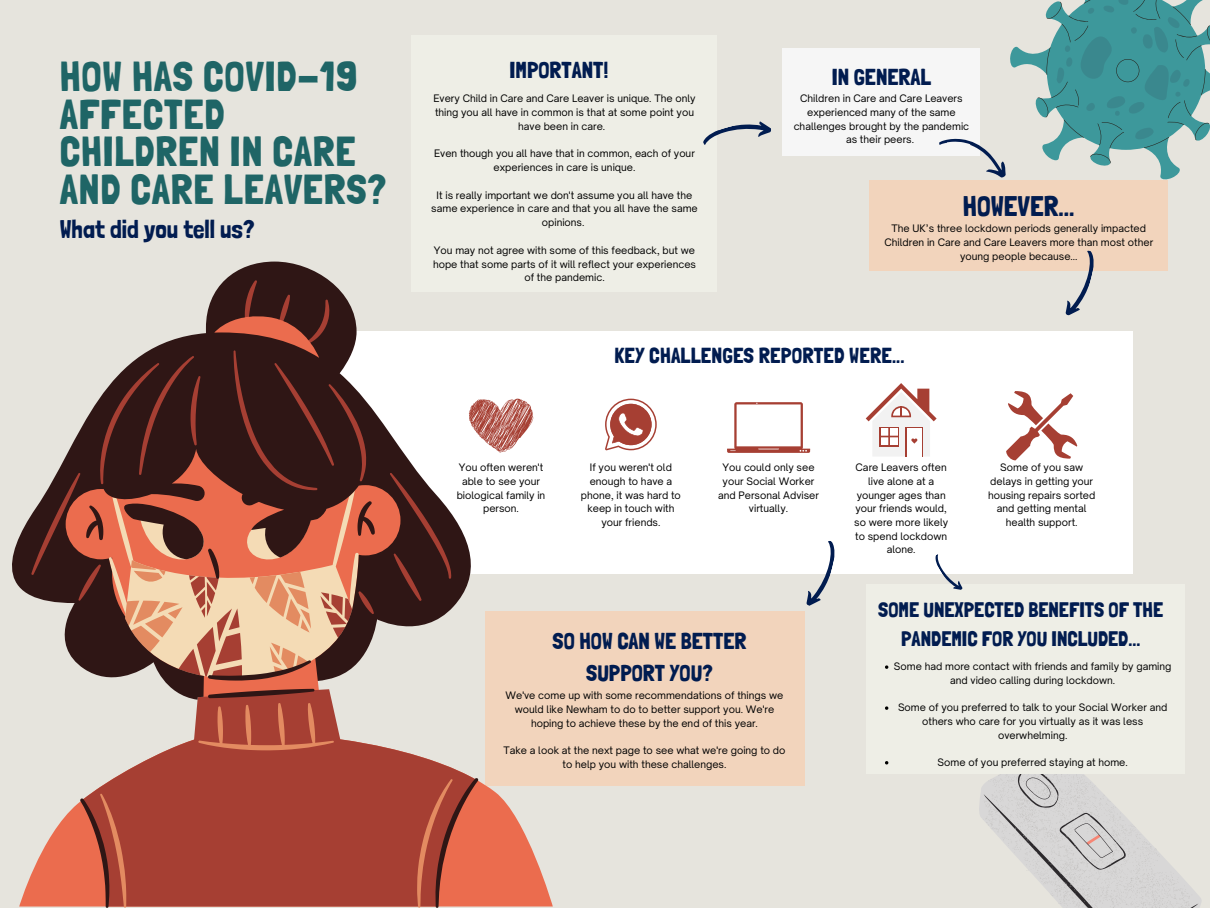
<style>
.page{position:relative;width:1210px;height:908px;background:#fff}
.page>*{position:absolute;margin:0;border:0;box-sizing:border-box;transform-origin:0 0}
.t1{font:41.82px/37.5px "Londrina Solid";letter-spacing:.02em;color:#1f6566}
.t2{font:28.32px "Londrina Solid";color:#011c50}
.t3{font:25.45px "Londrina Solid";color:#011c50}
.t4{font:23px/32px "Londrina Solid";color:#011c50;text-align:center}
.t5{font:21.7px "Londrina Solid";letter-spacing:.005em;color:#011c50}
.t6{font:21px/29.4px "Londrina Solid";color:#011c50;text-align:center}
.t7{font:9.87px/13.6px "Open Sauce One";color:#000;text-align:center}
</style>
<div class="page">
<div style="left:0;top:0;width:1210px;height:907px;background:#e6e4dd"></div>
<div style="left:485px;top:611px;width:319px;height:174px;background:#f2d4bc"></div>
<div style="left:302px;top:331px;width:830px;height:242px;background:#fff"></div>
<div style="left:411px;top:35px;width:305px;height:256px;background:#eeeee6"></div>
<svg style="left:703px;top:121px;width:68px;height:24px"></svg>
<div style="left:782px;top:49px;width:198px;height:107px;background:#f6f6f6"></div>
<div style="left:869px;top:180px;width:298px;height:90px;background:#f2d4bc"></div>
<svg style="left:1063px;top:250px;width:35px;height:66px"></svg>
<svg style="left:938px;top:0;width:272px;height:182px"></svg>
<svg style="left:979px;top:774px;width:222px;height:133px"></svg>
<svg style="left:481px;top:417px;width:72px;height:489px"></svg>
<svg style="left:12px;top:261px;width:469px;height:646px"></svg>
<svg style="left:469px;top:398px;width:64px;height:55px"></svg>
<svg style="left:605px;top:398px;width:52px;height:52px"></svg>
<svg style="left:727px;top:402px;width:83px;height:50px"></svg>
<svg style="left:865px;top:383px;width:71px;height:73px"></svg>
<svg style="left:1006px;top:391px;width:71px;height:69px"></svg>
<svg style="left:804px;top:541px;width:35px;height:65px"></svg>
<div style="left:865px;top:583px;width:319px;height:190px;background:#eeeee6"></div>
<svg style="left:932px;top:554px;width:32px;height:36px"></svg>
<p class="t1" style="left:60px;top:58px;width:328px">HOW HAS COVID-19<br>AFFECTED<br>CHILDREN IN CARE<br>AND CARE LEAVERS?</p>
<p class="t3" style="left:60px;top:214px;width:196px">What did you tell us?</p>
<p class="t4" style="left:509px;top:54px;width:100px">IMPORTANT!</p>
<p class="t7" style="left:433px;top:91px;width:263px;line-height:13.8px">Every Child in Care and Care Leaver is unique. The only thing you all have in common is that at some point you have been in care.</p>
<p class="t7" style="left:434px;top:146px;width:262px;line-height:13.8px">Even though you all have that in common, each of your experiences in care is unique.</p>
<p class="t7" style="left:431px;top:188px;width:268px;line-height:13.8px">It is really important we don't assume you all have the same experience in care and that you all have the same opinions.</p>
<p class="t7" style="left:433px;top:243px;width:264px;line-height:13.8px">You may not agree with some of this feedback, but we hope that some parts of it will reflect your experiences of the pandemic.</p>
<p class="t4" style="left:832px;top:61px;width:101px">IN GENERAL</p>
<p class="t7" style="left:793px;top:91px;width:177px;line-height:13.8px">Children in Care and Care Leavers experienced many of the same challenges brought by the pandemic as their peers.</p>
<p class="t2" style="left:963px;top:189px;width:113px">HOWEVER...</p>
<p class="t7" style="left:884px;top:221px;width:270px;line-height:13.8px">The UK’s three lockdown periods generally impacted<br>Children in Care and Care Leavers more than most other young people because...</p>
<p class="t5" style="left:614px;top:342px;width:292px">KEY CHALLENGES REPORTED WERE...</p>
<p class="t7" style="left:457px;top:460px;width:90px">You often weren't able to see your biological family in person.</p>
<p class="t7" style="left:581px;top:460px;width:102px">If you weren't old enough to have a phone, it was hard to keep in touch with your friends.</p>
<p class="t7" style="left:718px;top:460px;width:102px">You could only see your Social Worker and Personal Adviser virtually.</p>
<p class="t7" style="left:854px;top:460px;width:95px">Care Leavers often live alone at a younger ages than your friends would, so were more likely to spend lockdown alone.</p>
<p class="t7" style="left:988px;top:460px;width:109px">Some of you saw delays in getting your housing repairs sorted and getting mental health support.</p>
<p class="t4" style="left:552px;top:624px;width:195px">SO HOW CAN WE BETTER<br>SUPPORT YOU?</p>
<p class="t7" style="left:505px;top:688px;width:279px;line-height:13.8px">We've come up with some recommendations of things we would like Newham to do to better support you. We're hoping to achieve these by the end of this year.</p>
<p class="t7" style="left:503px;top:743px;width:284px;line-height:13.8px">Take a look at the next page to see what we're going to do to help you with these challenges.</p>
<p class="t6" style="left:878px;top:594px;width:286px">SOME UNEXPECTED BENEFITS OF THE<br>PANDEMIC FOR YOU INCLUDED...</p>
<p class="t7" style="left:894px;top:659px;width:279px">Some had more contact with friends and family by gaming and video calling during lockdown.</p>
<p class="t7" style="left:898px;top:700px;width:271px">Some of you preferred to talk to your Social Worker and others who care for you virtually as it was less overwhelming.</p>
<p class="t7" style="left:937px;top:755px;width:192px">Some of you preferred staying at home.</p>
</div>
